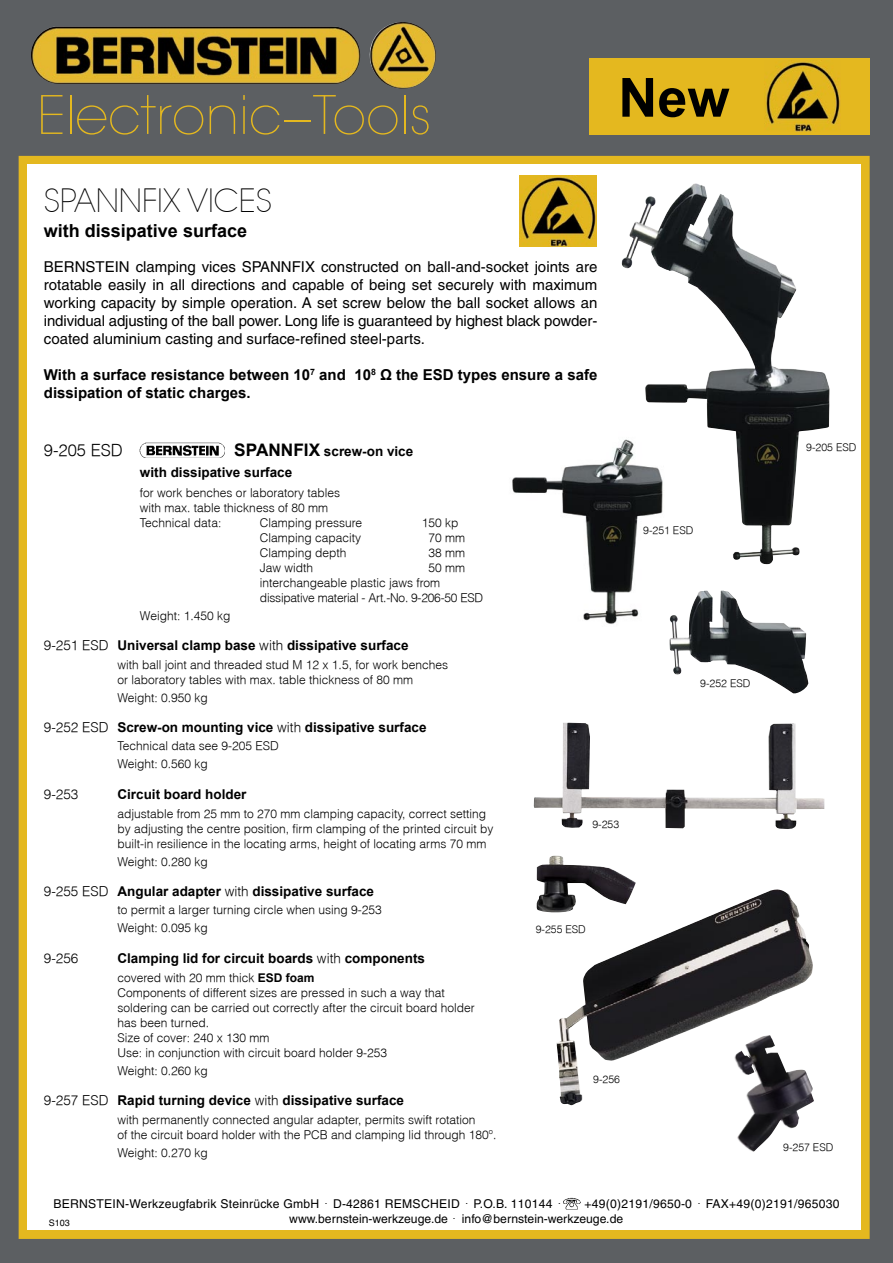
<style>
.page{position:relative;width:893px;height:1263px;background:#5c5f62}
.page>*{position:absolute;margin:0;border:0;box-sizing:border-box;transform-origin:0 0}
.t1{font:700 54px "Arial";color:#000}
.t2{font:200 52.5px "Avant Garde";color:#e4b81f}
.t3{font:200 31.5px "Avant Garde";color:#000}
.t4{font:700 18px "Arial";color:#000}
.Titel{font:300 16.5px "Helvetica";color:#000}
.t5{font:15px/18px "Helvetica";color:#000;text-align:justify}
.t6{font:700 15px/18px "Arial";color:#000}
.Titel-2{font:700 13.5px "Arial";color:#000}
.t7{font:300 13.5px "Helvetica";color:#000}
.t8{font:12.15px "Helvetica";letter-spacing:.02em;color:#000}
.t9{font:12.15px "Helvetica";color:#000}
.t10{font:300 12px "Helvetica";color:#000}
.t11{font:300 12px "Helvetica";letter-spacing:-.02em;color:#000}
.t12{font:300 10.5px "Helvetica";color:#000}
.t13{font:9px "Helvetica";color:#000}
.s1{font-size:17.25px}
.s2{font-family:"Helvetica";font-weight:300}
.s3{font-family:"Arial";font-weight:700}
</style>
<div class="page">
<img style="left:31px;top:22px;width:405px;height:67px">
<div style="left:19px;top:156px;width:851px;height:1083px;border:9px solid #e4b81f"></div>
<div style="left:27px;top:165px;width:834px;height:1065px;background:#fff"></div>
<img style="left:563px;top:1197px;width:18px;height:13px">
<div style="left:589px;top:58px;width:280px;height:77px;background:#e4b81f"></div>
<img style="left:622px;top:183px;width:208px;height:381px">
<img style="left:512px;top:431px;width:163px;height:193px">
<img style="left:669px;top:590px;width:139px;height:104px">
<img style="left:766px;top:61px;width:74px;height:71px">
<img style="left:557px;top:889px;width:256px;height:216px">
<img style="left:734px;top:1035px;width:80px;height:117px">
<img style="left:534px;top:723px;width:290px;height:106px">
<img style="left:537px;top:855px;width:99px;height:57px">
<img style="left:519px;top:176px;width:77px;height:71px">
<img style="left:140px;top:443px;width:85px;height:14px">
<p class="t2" style="left:37px;top:84px;width:396px">Electronic-Tools</p>
<p class="t3" style="left:44px;top:182px;width:230px">SPANNFIX VICES</p>
<p class="t4" style="left:44px;top:219px;width:205px">with dissipative surface</p>
<p class="t5" style="left:44px;top:257px;width:555px">BERNSTEIN clamping vices SPANNFIX constructed on ball-and-socket joints are rotatable easily in all directions and capable of being set securely with maximum working capacity by simple operation. A set screw below the ball socket allows an individual adjusting of the ball power. Long life is guaranteed by highest black powder&shy;coated aluminium casting and surface-refined steel-parts.</p>
<p class="t6" style="left:44px;top:366px;width:555px">With a surface resistance between 10<sup>7</sup> and 10<sup>8</sup> Ω the ESD types ensure a safe dissipation of static charges.</p>
<p class="t1" style="left:618px;top:62px;width:113px">New</p>
<p class="Titel" style="left:44px;top:440px;width:80px">9-205 ESD</p>
<p class="Titel-2" style="left:234px;top:443px;width:180px"><span class="s1">SPANNFIX</span> screw-on vice</p>
<p class="Titel-2" style="left:140px;top:463px;width:154px">with dissipative surface</p>
<p class="t10" style="left:140px;top:485px;width:202px">for work benches or laboratory tables</p>
<p class="t10" style="left:140px;top:500px;width:190px">with max. table thickness of 80 mm</p>
<p class="t10" style="left:140px;top:515px;width:83px">Technical data:</p>
<p class="t10" style="left:260px;top:515px;width:104px">Clamping pressure</p>
<p class="t10" style="left:422px;top:515px;width:38px">150 kp</p>
<p class="t10" style="left:260px;top:530px;width:103px">Clamping capacity</p>
<p class="t10" style="left:429px;top:530px;width:38px">70 mm</p>
<p class="t10" style="left:260px;top:545px;width:88px">Clamping depth</p>
<p class="t10" style="left:429px;top:545px;width:38px">38 mm</p>
<p class="t10" style="left:260px;top:560px;width:55px">Jaw width</p>
<p class="t10" style="left:429px;top:560px;width:38px">50 mm</p>
<p class="t10" style="left:260px;top:575px;width:182px">interchangeable plastic jaws from</p>
<p class="t11" style="left:260px;top:590px;width:225px">dissipative material - Art.-No. 9-206-50 ESD</p>
<p class="t10" style="left:140px;top:608px;width:92px">Weight: 1.450 kg</p>
<p class="Titel-2" style="left:44px;top:637px;width:366px"><span class="s2">9-251 ESD</span> Universal clamp base <span class="s2">with</span> dissipative surface</p>
<p class="t10" style="left:117px;top:657px;width:332px">with ball joint and threaded stud M 12 x 1.5, for work benches</p>
<p class="t10" style="left:117px;top:672px;width:297px">or laboratory tables with max. table thickness of 80 mm</p>
<p class="t10" style="left:117px;top:690px;width:92px">Weight: 0.950 kg</p>
<p class="Titel-2" style="left:44px;top:719px;width:384px"><span class="s2">9-252 ESD</span> Screw-on mounting vice <span class="s2">with</span> dissipative surface</p>
<p class="t10" style="left:117px;top:739px;width:163px">Technical data see 9-205 ESD</p>
<p class="t10" style="left:117px;top:757px;width:92px">Weight: 0.560 kg</p>
<p class="t7" style="left:44px;top:786px;width:36px">9-253</p>
<p class="Titel-2" style="left:117px;top:785px;width:131px">Circuit board holder</p>
<p class="t10" style="left:117px;top:806px;width:370px">adjustable from 25 mm to 270 mm clamping capacity, correct setting</p>
<p class="t10" style="left:117px;top:821px;width:377px">by adjusting the centre position, firm clamping of the printed circuit by</p>
<p class="t10" style="left:117px;top:836px;width:370px">built-in resilience in the locating arms, height of locating arms 70 mm</p>
<p class="t10" style="left:117px;top:854px;width:92px">Weight: 0.280 kg</p>
<p class="Titel-2" style="left:44px;top:883px;width:332px"><span class="s2">9-255 ESD</span> Angular adapter <span class="s2">with</span> dissipative surface</p>
<p class="t10" style="left:117px;top:902px;width:266px">to permit a larger turning circle when using 9-253</p>
<p class="t10" style="left:117px;top:920px;width:92px">Weight: 0.095 kg</p>
<p class="t7" style="left:44px;top:950px;width:36px">9-256</p>
<p class="Titel-2" style="left:117px;top:949px;width:309px">Clamping lid for circuit boards <span class="s2">with</span> components</p>
<p class="t10" style="left:117px;top:970px;width:199px">covered with 20 mm thick <span class="s3">ESD foam</span></p>
<p class="t10" style="left:117px;top:985px;width:329px">Components of different sizes are pressed in such a way that</p>
<p class="t10" style="left:117px;top:1000px;width:359px">soldering can be carried out correctly after the circuit board holder</p>
<p class="t10" style="left:117px;top:1015px;width:93px">has been turned.</p>
<p class="t10" style="left:117px;top:1030px;width:154px">Size of cover: 240 x 130 mm</p>
<p class="t10" style="left:117px;top:1045px;width:271px">Use: in conjunction with circuit board holder 9-253</p>
<p class="t10" style="left:117px;top:1063px;width:92px">Weight: 0.260 kg</p>
<p class="Titel-2" style="left:44px;top:1091px;width:362px"><span class="s2">9-257 ESD</span> Rapid turning device <span class="s2">with</span> dissipative surface</p>
<p class="t10" style="left:117px;top:1112px;width:359px">with permanently connected angular adapter, permits swift rotation</p>
<p class="t10" style="left:117px;top:1127px;width:380px">of the circuit board holder with the PCB and clamping lid through 180<sup>o</sup>.</p>
<p class="t10" style="left:117px;top:1145px;width:92px">Weight: 0.270 kg</p>
<p class="t12" style="left:643px;top:524px;width:52px">9-251 ESD</p>
<p class="t12" style="left:592px;top:818px;width:28px">9-253</p>
<p class="t12" style="left:536px;top:922px;width:52px">9-255 ESD</p>
<p class="t12" style="left:593px;top:1073px;width:28px">9-256</p>
<p class="t12" style="left:700px;top:677px;width:52px">9-252 ESD</p>
<p class="t12" style="left:806px;top:441px;width:52px">9-205 ESD</p>
<p class="t12" style="left:783px;top:1141px;width:52px">9-257 ESD</p>
<p class="t8" style="left:53px;top:1197px;width:508px">BERNSTEIN-Werkzeugfabrik Steinrücke GmbH <sup>.</sup> D-42861 REMSCHEID <sup>.</sup> P.O.B. 110144 <sup>.</sup></p>
<p class="t8" style="left:584px;top:1197px;width:257px">+49(0)2191/9650-0 <sup>.</sup> FAX+49(0)2191/965030</p>
<p class="t9" style="left:289px;top:1211px;width:335px">www.bernstein-werkzeuge.de <sup>.</sup> info@bernstein-werkzeuge.de</p>
<p class="t13" style="left:49px;top:1217px;width:23px">S103</p>
</div>
